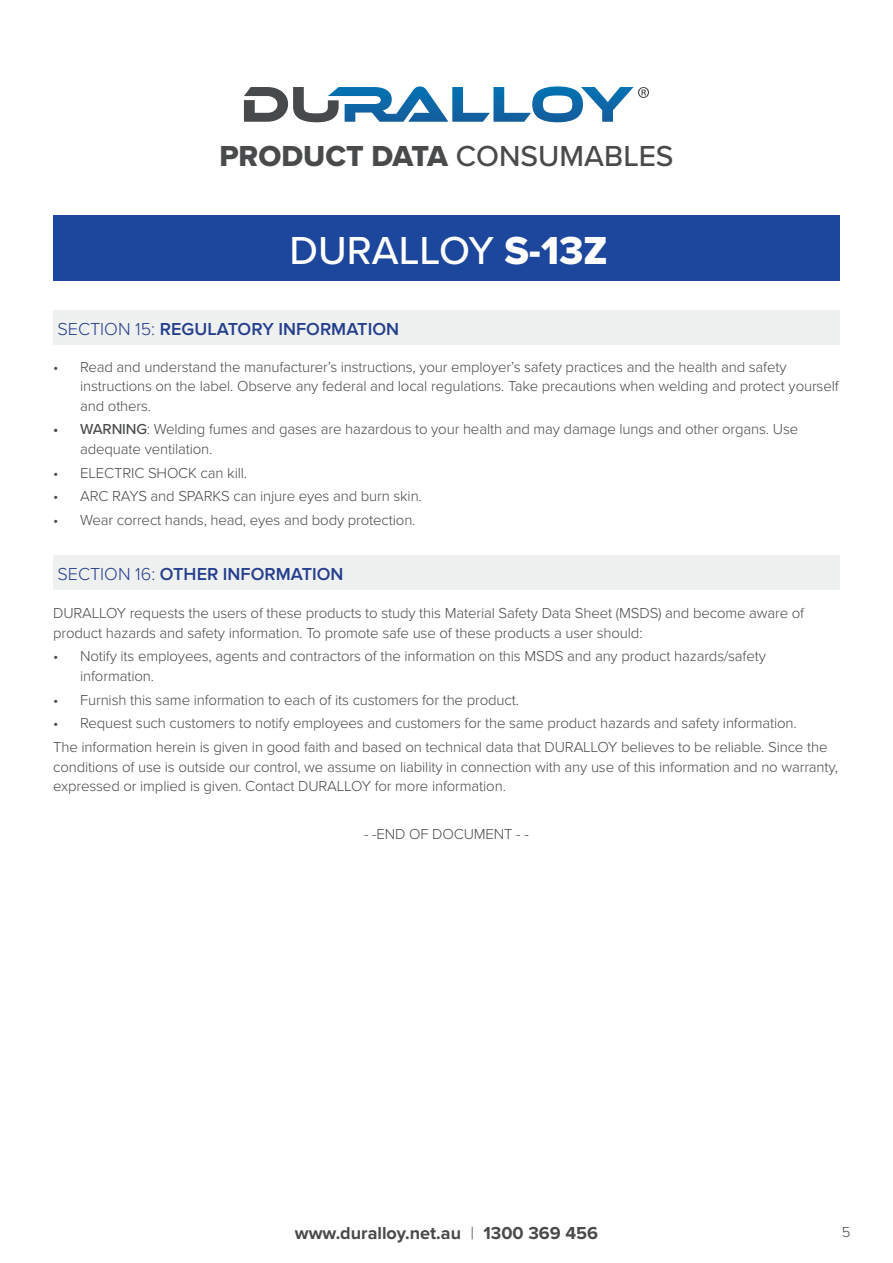
<style>
.page{position:relative;width:893px;height:1263px;background:#fff}
.page>*{position:absolute;margin:0;border:0;box-sizing:border-box;transform-origin:0 0}
.t1{font:500 40.5px "Proxima Nova";color:#fff}
.t2{font:30px "Proxima Nova Extrabld";color:#484a4c}
.t3{font:600 18px "Proxima Nova";color:#253f8e}
.t4{font:700 18px "Proxima Nova";color:#484a4c}
.t5{font:300 15px/19.5px "Proxima Nova";letter-spacing:-.01em;color:#484a4c}
.s1{font-family:"Proxima Nova";font-weight:500}
.s2{font-family:"Proxima Nova Extrabld";font-weight:400}
.s3{font-weight:300}
.s4{font-weight:500}
</style>
<div class="page">
<svg style="left:244px;top:86px;width:405px;height:36px"></svg>
<div style="left:53px;top:215px;width:787px;height:66px;background:#1d469d"></div>
<div style="left:53px;top:310px;width:787px;height:34px;background:#eff0f0"></div>
<div style="left:53px;top:555px;width:787px;height:34px;background:#eff0f0"></div>
<h2 class="t2" style="left:219px;top:138px;width:456px">PRODUCT DATA <span class="s1">CONSUMABLES</span></h2>
<h1 class="t1" style="left:289px;top:226px;width:320px">DURALLOY <span class="s2">S-13Z</span></h1>
<p class="t3" style="left:57px;top:318px;width:343px"><span class="s3">SECTION 15:</span> REGULATORY INFORMATION</p>
<p class="t5" style="left:80px;top:357px;width:760px;text-indent:-27px">• Read and understand the manufacturer’s instructions, your employer’s safety practices and the health and safety instructions on the label. Observe any federal and local regulations. Take precautions when welding and protect yourself and others.</p>
<p class="t5" style="left:80px;top:420px;width:720px;text-indent:-27px"><span class="s4">• WARNING</span>: Welding fumes and gases are hazardous to your health and may damage lungs and other organs. Use adequate ventilation.</p>
<p class="t5" style="left:53px;top:463px;width:195px">• ELECTRIC SHOCK can kill.</p>
<p class="t5" style="left:53px;top:487px;width:370px">• ARC RAYS and SPARKS can injure eyes and burn skin.</p>
<p class="t5" style="left:53px;top:511px;width:364px">• Wear correct hands, head, eyes and body protection.</p>
<p class="t3" style="left:57px;top:563px;width:288px"><span class="s3">SECTION 16:</span> OTHER INFORMATION</p>
<p class="t5" style="left:53px;top:604px;width:753px">DURALLOY requests the users of these products to study this Material Safety Data Sheet (MSDS) and become aware of product hazards and safety information. To promote safe use of these products a user should:</p>
<p class="t5" style="left:80px;top:647px;width:687px;text-indent:-27px">• Notify its employees, agents and contractors of the information on this MSDS and any product hazards/safety information.</p>
<p class="t5" style="left:53px;top:690px;width:467px">• Furnish this same information to each of its customers for the product.</p>
<p class="t5" style="left:53px;top:712px;width:776px;line-height:23.7px">• Request such customers to notify employees and customers for the same product hazards and safety information.<br>The information herein is given in good faith and based on technical data that DURALLOY believes to be reliable. Since the</p>
<p class="t5" style="left:53px;top:757px;width:786px">conditions of use is outside our control, we assume on liability in connection with any use of this information and no warranty, expressed or implied is given. Contact DURALLOY for more information.</p>
<p class="t5" style="left:364px;top:824px;width:166px">- -END OF DOCUMENT - -</p>
<p class="t4" style="left:295px;top:1222px;width:305px">www.duralloy.net.au <span class="s3">|</span> 1300 369 456</p>
<p class="t5" style="left:842px;top:1222px;width:10px">5</p>
</div>
